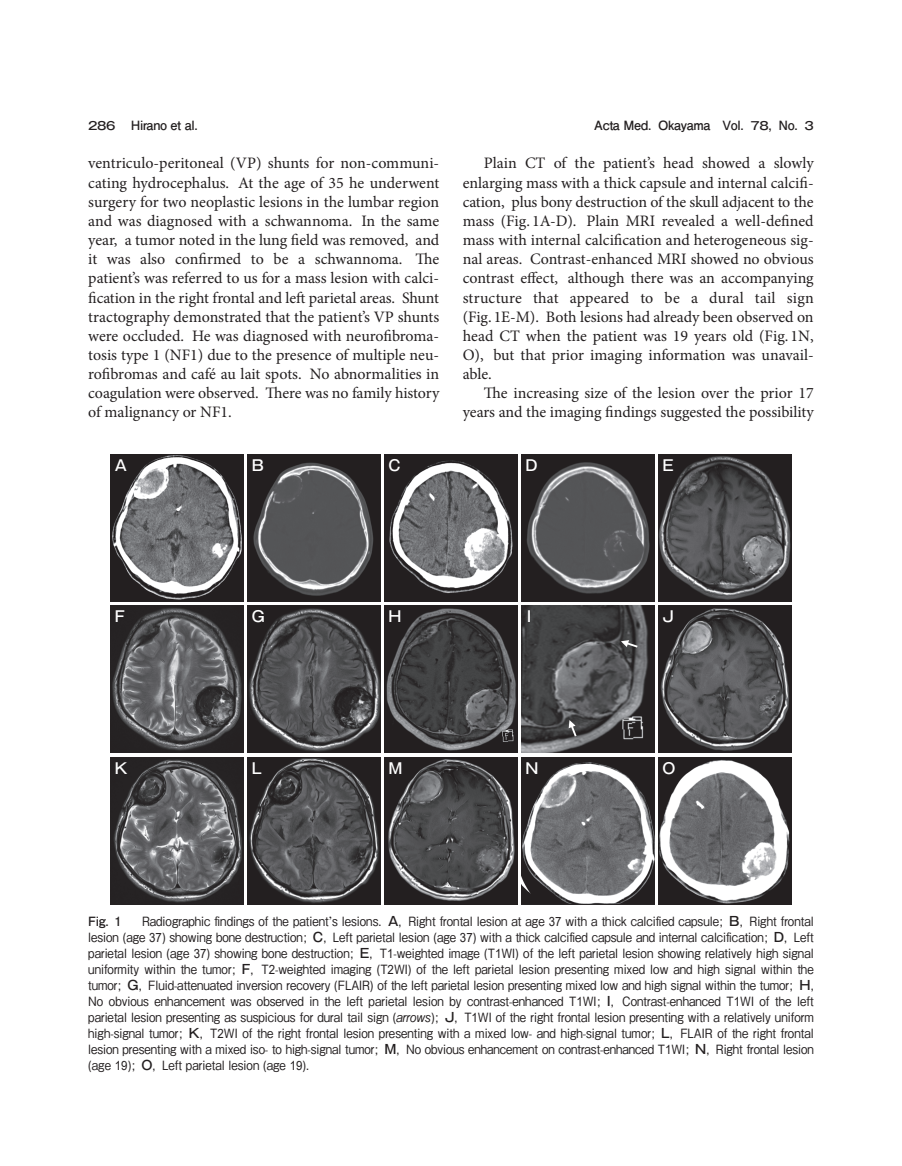
<style>
.page{position:relative;width:902px;height:1166px;background:#fff}
.page>*{position:absolute;margin:0;border:0;box-sizing:border-box;transform-origin:0 0}
.t1{font:15.9px/19.2px "Minion Pro";letter-spacing:-.005em;color:#231f20;text-align:justify}
.t2{font:500 14.85px "Gothic MB101 Pr 6 N";color:#fff}
.t3{font:500 12.75px/15.9px "Gothic BBB Pr 6 N";letter-spacing:-.005em;color:#231f20;text-align:justify;scale:.9 1}
.t4{font:700 12.75px "Futo Go B101 Pr 6 N";letter-spacing:-.03em;color:#231f20}
.s1{font-family:"Gothic MB101 Pr 6 N";font-weight:500;font-size:11.25px}
.s2{font-family:"Futo Min A101 Pr 6 N";font-weight:700}
.s3{font-family:"Gothic MB101 Pr 6 N"}
.s4{font-family:"Arial";font-weight:400}
.s5{font-family:"Ryumin Pr 6 N";font-weight:300}
</style>
<div class="page">
<svg style="left:111px;top:454px;width:680px;height:450px"></svg>
<img style="left:111px;top:454px;width:132px;height:147px">
<img style="left:521px;top:454px;width:133px;height:147px">
<img style="left:247px;top:454px;width:133px;height:147px">
<img style="left:384px;top:454px;width:133px;height:147px">
<img style="left:658px;top:454px;width:133px;height:147px">
<img style="left:111px;top:605px;width:132px;height:147px">
<img style="left:247px;top:605px;width:133px;height:147px">
<img style="left:384px;top:605px;width:133px;height:147px">
<img style="left:521px;top:605px;width:133px;height:147px">
<img style="left:658px;top:605px;width:133px;height:147px">
<img style="left:111px;top:756px;width:132px;height:148px">
<img style="left:247px;top:756px;width:133px;height:148px">
<img style="left:384px;top:756px;width:133px;height:148px">
<img style="left:521px;top:756px;width:133px;height:148px">
<img style="left:658px;top:756px;width:133px;height:148px">
<svg style="left:621px;top:640px;width:18px;height:9px"></svg>
<svg style="left:568px;top:719px;width:10px;height:19px"></svg>
<p class="t4" style="left:88px;top:115px;width:111px"><span class="s1">286</span> Hirano et al.</p>
<p class="t4" style="left:594px;top:115px;width:221px">Acta Med. Okayama Vol. <span class="s1">78</span>, No. <span class="s1">3</span></p>
<p class="t1" style="left:88px;top:154px;width:352px">ventriculo-peritoneal (VP) shunts for non-communi&shy;cating hydrocephalus. At the age of 35 he underwent surgery for two neoplastic lesions in the lumbar region and was diagnosed with a schwannoma. In the same year, a tumor noted in the lung field was removed, and it was also confirmed to be a schwannoma. The patient’s was referred to us for a mass lesion with calci&shy;fication in the right frontal and left parietal areas. Shunt tractography demonstrated that the patient’s VP shunts were occluded. He was diagnosed with neurofibroma&shy;tosis type 1 (NF1) due to the presence of multiple neu&shy;rofibromas and café au lait spots. No abnormalities in coagulation were observed. There was no family history of malignancy or NF1.</p>
<p class="t1" style="left:462px;top:154px;width:352px;text-indent:21px">Plain CT of the patient’s head showed a slowly enlarging mass with a thick capsule and internal calcifi&shy;cation, plus bony destruction of the skull adjacent to the mass (Fig. 1A-D). Plain MRI revealed a well-defined mass with internal calcification and heterogeneous sig&shy;nal areas. Contrast-enhanced MRI showed no obvious contrast effect, although there was an accompanying structure that appeared to be a dural tail sign (Fig. 1E-M). Both lesions had already been observed on head CT when the patient was 19 years old (Fig. 1N, O), but that prior imaging information was unavail&shy;able.</p>
<p class="t1" style="left:462px;top:383px;width:352px;text-align:right">The increasing size of the lesion over the prior 17 years and the imaging findings suggested the possibility</p>
<p class="t2" style="left:115px;top:452px;width:14px">A</p>
<p class="t2" style="left:252px;top:452px;width:14px">B</p>
<p class="t2" style="left:388px;top:452px;width:14px">C</p>
<p class="t2" style="left:525px;top:452px;width:14px">D</p>
<p class="t2" style="left:662px;top:452px;width:13px">E</p>
<p class="t2" style="left:115px;top:604px;width:12px">F</p>
<p class="t2" style="left:252px;top:604px;width:14px">G</p>
<p class="t2" style="left:388px;top:604px;width:14px">H</p>
<p class="t2" style="left:526px;top:604px;width:6px">I</p>
<p class="t2" style="left:662px;top:604px;width:13px">J</p>
<p class="t2" style="left:115px;top:755px;width:14px">K</p>
<p class="t2" style="left:252px;top:755px;width:12px">L</p>
<p class="t2" style="left:388px;top:755px;width:16px">M</p>
<p class="t2" style="left:525px;top:755px;width:14px">N</p>
<p class="t2" style="left:662px;top:755px;width:14px">O</p>
<p class="t3" style="left:88px;top:912px;width:807px;text-indent:54px">Radiographic findings of the patient<span class="s2">ʼ</span>s lesions. <span class="s3">A</span>, Right frontal lesion at age <span class="s4">37</span> with a thick calcified capsule; <span class="s3">B</span>, Right frontal lesion (age <span class="s4">37</span>) showing bone destruction; <span class="s3">C</span>, Left parietal lesion (age <span class="s4">37</span>) with a thick calcified capsule and internal calcification; <span class="s3">D</span>, Left parietal lesion (age <span class="s4">37</span>) showing bone destruction; <span class="s3">E</span>, T<span class="s4">1</span><span class="s5">-</span>weighted image (T<span class="s4">1</span>WI) of the left parietal lesion showing relatively high signal uniformity within the tumor; <span class="s3">F</span>, T<span class="s4">2</span><span class="s5">-</span>weighted imaging (T<span class="s4">2</span>WI) of the left parietal lesion presenting mixed low and high signal within the tumor; <span class="s3">G</span>, Fluid<span class="s5">-</span>attenuated inversion recovery (FLAIR) of the left parietal lesion presenting mixed low and high signal within the tumor; <span class="s3">H</span>, No obvious enhancement was observed in the left parietal lesion by contrast<span class="s5">-</span>enhanced T<span class="s4">1</span>WI; <span class="s3">I</span>, Contrast<span class="s5">-</span>enhanced T<span class="s4">1</span>WI of the left parietal lesion presenting as suspicious for dural tail sign (arrows); <span class="s3">J</span>, T<span class="s4">1</span>WI of the right frontal lesion presenting with a relatively uniform high<span class="s5">-</span>signal tumor; <span class="s3">K</span>, T<span class="s4">2</span>WI of the right frontal lesion presenting with a mixed low<span class="s5">-</span> and high<span class="s5">-</span>signal tumor; <span class="s3">L</span>, FLAIR of the right frontal lesion presenting with a mixed iso<span class="s5">-</span> to high<span class="s5">-</span>signal tumor; <span class="s3">M</span>, No obvious enhancement on contrast<span class="s5">-</span>enhanced T<span class="s4">1</span>WI; <span class="s3">N</span>, Right frontal lesion (age <span class="s4">19</span>); <span class="s3">O</span>, Left parietal lesion (age <span class="s4">19</span>).</p>
<p class="t4" style="left:88px;top:910px;width:35px">Fig. 1</p>
</div>
